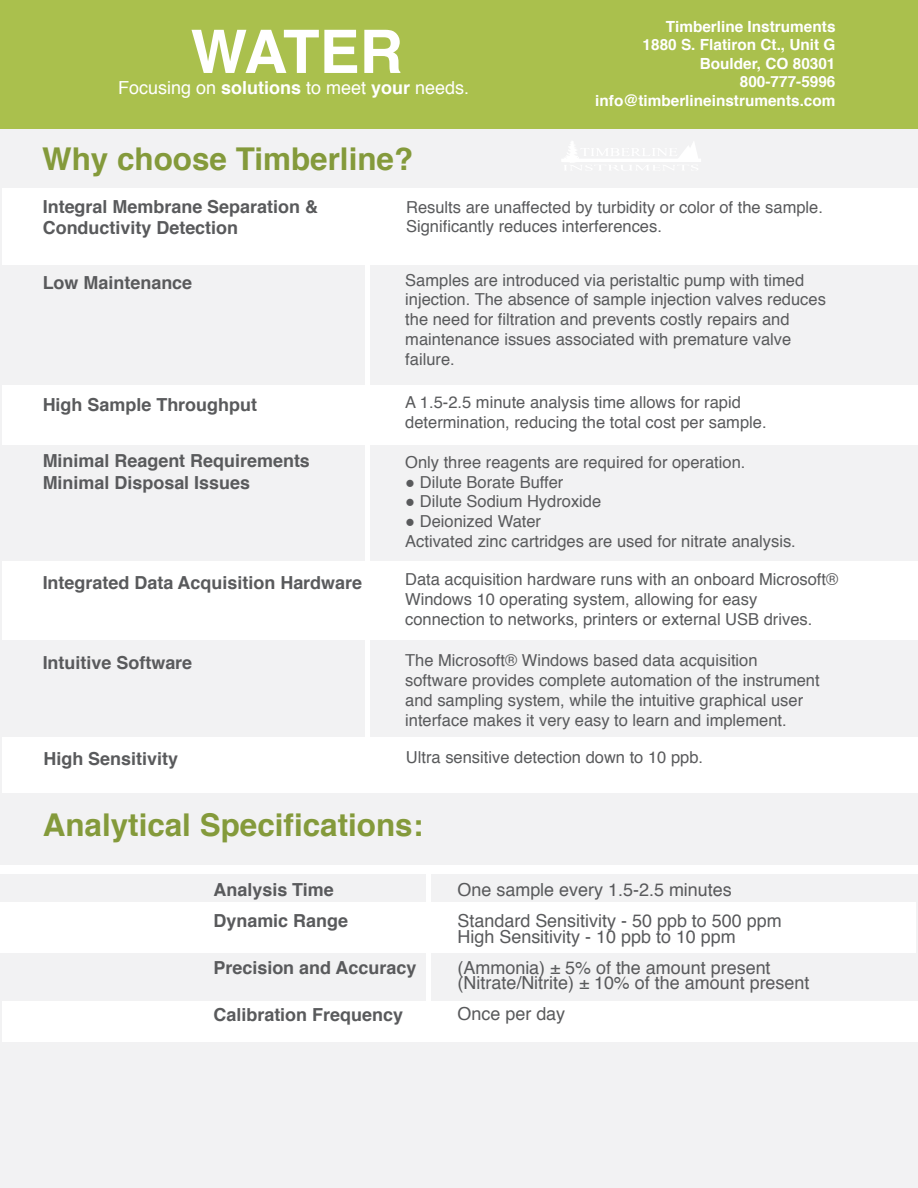
<style>
.page{position:relative;width:918px;height:1188px;background:#fff}
.page>*{position:absolute;margin:0;border:0;box-sizing:border-box;transform-origin:0 0}
.t1{font:700 60px "Helvetica";letter-spacing:-.025em;color:#fff}
.t2{font:700 31.35px "Helvetica";color:#849a3b}
.t3{font:700 18px/21.6px "Helvetica";color:#595a5c}
.t4{font:18px/31px "Helvetica";color:#595a5c}
.t5{font:18px "Helvetica";color:#fff}
.t6{font:16.5px/19.8px "Helvetica";color:#595a5c}
.t7{font:700 15.3px/18.5px "Helvetica";color:#fff;text-align:right}
.s1{font-weight:700}
</style>
<div class="page">
<div style="left:0;top:122px;width:918px;height:1066px;background:#f2f2f3"></div>
<div style="left:3px;top:188px;width:915px;height:77px;background:#fff"></div>
<div style="left:3px;top:561px;width:915px;height:79px;background:#fff"></div>
<div style="left:3px;top:737px;width:915px;height:56px;background:#fff"></div>
<div style="left:0;top:866px;width:918px;height:8px;background:#fff"></div>
<div style="left:0;top:903px;width:915px;height:50px;background:#fff"></div>
<div style="left:2px;top:1001px;width:915px;height:41px;background:#fff"></div>
<div style="left:365px;top:217px;width:5px;height:576px;background:#fff"></div>
<div style="left:426px;top:866px;width:5px;height:165px;background:#fff"></div>
<div style="left:0;top:0;width:918px;height:129px;background:#aac04d"></div>
<svg style="left:562px;top:141px;width:139px;height:29px"></svg>
<div style="left:3px;top:385px;width:915px;height:59px;background:#fff"></div>
<h1 class="t1" style="left:191px;top:3px;width:214px">WATER</h1>
<p class="t5" style="left:118px;top:74px;width:353px">Focusing on <span class="s1">solutions</span> to meet <span class="s1">your</span> needs.</p>
<h2 class="t2" style="left:42px;top:133px;width:373px">Why choose Timberline?</h2>
<p class="t7" style="left:595px;top:18px;width:242px">Timberline Instruments<br>1880 S. Flatiron Ct., Unit G<br>Boulder, CO 80301<br>800-777-5996 info@timberlineinstruments.com</p>
<p class="t3" style="left:43px;top:196px;width:277px">Integral Membrane Separation &amp;<br>Conductivity Detection</p>
<p class="t6" style="left:406px;top:197px;width:418px">Results are unaffected by turbidity or color of the sample.<br>Significantly reduces interferences.</p>
<p class="t3" style="left:43px;top:272px;width:151px">Low Maintenance</p>
<p class="t6" style="left:405px;top:270px;width:422px">Samples are introduced via peristaltic pump with timed injection. The absence of sample injection valves reduces the need for filtration and prevents costly repairs and maintenance issues associated with premature valve failure.</p>
<p class="t3" style="left:43px;top:391px;width:216px">High Sample Throughput</p>
<p class="t3" style="left:43px;top:394px;width:216px">High Sample Throughput</p>
<p class="t6" style="left:405px;top:393px;width:363px">A 1.5-2.5 minute analysis time allows for rapid determination, reducing the total cost per sample.</p>
<p class="t3" style="left:43px;top:451px;width:269px">Minimal Reagent Requirements<br>Minimal Disposal Issues</p>
<p class="t6" style="left:405px;top:453px;width:342px">Only three reagents are required for operation.</p>
<p class="t6" style="left:405px;top:472px;width:160px">● Dilute Borate Buffer</p>
<p class="t6" style="left:405px;top:492px;width:198px">● Dilute Sodium Hydroxide</p>
<p class="t6" style="left:405px;top:512px;width:392px">● Deionized Water<br>Activated zinc cartridges are used for nitrate analysis.</p>
<p class="t3" style="left:43px;top:572px;width:321px">Integrated Data Acquisition Hardware</p>
<p class="t6" style="left:405px;top:570px;width:435px">Data acquisition hardware runs with an onboard Microsoft®<br>Windows 10 operating system, allowing for easy connection to networks, printers or external USB drives.</p>
<p class="t3" style="left:43px;top:652px;width:151px">Intuitive Software</p>
<p class="t3" style="left:43px;top:748px;width:136px">High Sensitivity</p>
<p class="t6" style="left:405px;top:651px;width:416px">The Microsoft® Windows based data acquisition software provides complete automation of the instrument and sampling system, while the intuitive graphical user interface makes it very easy to learn and implement.</p>
<p class="t6" style="left:406px;top:748px;width:299px">Ultra sensitive detection down to 10 ppb.</p>
<h2 class="t2" style="left:43px;top:800px;width:382px">Analytical Specifications:</h2>
<p class="t3" style="left:213px;top:875px;width:136px;line-height:31px">Analysis Time<br>Dynamic Range</p>
<p class="t3" style="left:213px;top:957px;width:204px">Precision and Accuracy</p>
<p class="t3" style="left:213px;top:1004px;width:191px">Calibration Frequency</p>
<p class="t4" style="left:458px;top:875px;width:326px">One sample every 1.5-2.5 minutes<br>Standard Sensitivity - 50 ppb to 500 ppm</p>
<p class="t4" style="left:458px;top:921px;width:315px">High Sensitivity - 10 ppb to 10 ppm (Ammonia) ± 5% of the amount present</p>
<p class="t4" style="left:458px;top:968px;width:354px">(Nitrate/Nitrite) ± 10% of the amount present<br>Once per day</p>
</div>
